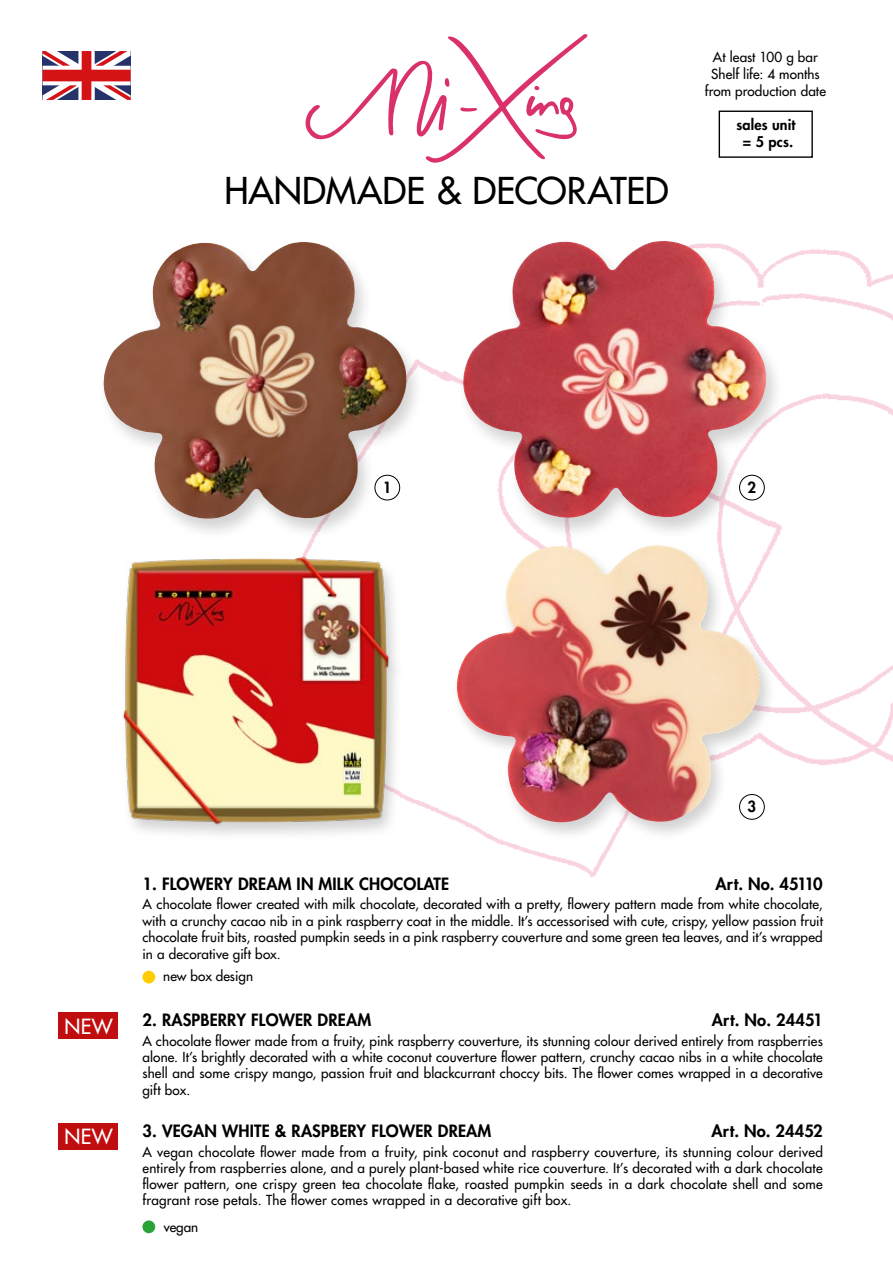
<style>
.page{position:relative;width:893px;height:1263px;background:#fff}
.page>*{position:absolute;margin:0;border:0;box-sizing:border-box;transform-origin:0 0}
.t1{font:500 36px "Futura Std";color:#000}
.t2{font:500 20.4px "Futura Std";letter-spacing:.02em;color:#fff}
.t3{font:800 16.5px "Futura Std";letter-spacing:.01em;color:#000}
.t4{font:800 15px "Futura Std";color:#000}
.t5{font:800 14.4px/17.2px "Futura Std";letter-spacing:.01em;color:#000;text-align:center}
.t6{font:500 13.5px/16.2px "Futura Std";letter-spacing:.01em;color:#000;text-align:justify}
</style>
<div class="page">
<img style="left:422px;top:249px;width:471px;height:629px">
<img style="left:123px;top:540px;width:299px;height:295px">
<div style="left:97px;top:240px;width:327px;height:300px;background:#000;opacity:.18"></div>
<img style="left:97px;top:240px;width:314px;height:283px">
<div style="left:457px;top:238px;width:327px;height:302px;background:#000;opacity:.18"></div>
<img style="left:456px;top:239px;width:314px;height:283px">
<div style="left:740px;top:475px;width:24px;height:25px;background:#fff;border-radius:50%"></div>
<div style="left:739px;top:475px;width:26px;height:25px;border:1px solid #000;border-radius:50%"></div>
<div style="left:375px;top:475px;width:25px;height:25px;background:#fff;border-radius:50%"></div>
<div style="left:375px;top:475px;width:25px;height:25px;border:1px solid #000;border-radius:50%"></div>
<div style="left:451px;top:544px;width:326px;height:298px;background:#000;opacity:.18"></div>
<img style="left:450px;top:544px;width:314px;height:283px">
<div style="left:739px;top:794px;width:25px;height:25px;background:#fff;border-radius:50%"></div>
<div style="left:739px;top:794px;width:26px;height:26px;border:1px solid #000;border-radius:50%"></div>
<svg style="left:43px;top:51px;width:88px;height:49px"></svg>
<div style="left:719px;top:111px;width:94px;height:47px;border:1px solid #000"></div>
<div style="left:58px;top:1013px;width:60px;height:26px;background:#c00d0e"></div>
<div style="left:58px;top:1124px;width:60px;height:26px;background:#c00d0e"></div>
<div style="left:142px;top:971px;width:13px;height:12px;background:#fc0;border-radius:50%"></div>
<div style="left:142px;top:1220px;width:13px;height:13px;background:#28a437;border-radius:50%"></div>
<svg style="left:305px;top:34px;width:283px;height:129px"></svg>
<h1 class="t1" style="left:224px;top:168px;width:446px">HANDMADE &amp; DECORATED</h1>
<p class="t6" style="left:705px;top:49px;width:123px;line-height:16.8px;text-align:center">At least 100 g bar<br>Shelf life: 4 months from production date</p>
<p class="t5" style="left:736px;top:116px;width:60px">sales unit = 5 pcs.</p>
<p class="t4" style="left:383px;top:478px;width:10px">1</p>
<p class="t4" style="left:747px;top:478px;width:10px">2</p>
<h2 class="t2" style="left:65px;top:1013px;width:50px">NEW</h2>
<h2 class="t2" style="left:65px;top:1124px;width:50px">NEW</h2>
<p class="t4" style="left:747px;top:797px;width:10px">3</p>
<p class="t3" style="left:142px;top:873px;width:308px">1. FLOWERY DREAM IN MILK CHOCOLATE</p>
<p class="t3" style="left:715px;top:873px;width:109px">Art. No. 45110</p>
<p class="t6" style="left:142px;top:896px;width:682px">A chocolate flower created with milk chocolate, decorated with a pretty, flowery pattern made from white chocolate, with a crunchy cacao nib in a pink raspberry coat in the middle. It’s accessorised with cute, crispy, yellow passion fruit chocolate fruit bits, roasted pumpkin seeds in a pink raspberry couverture and some green tea leaves, and it’s wrapped in a decorative gift box.</p>
<p class="t6" style="left:163px;top:968px;width:91px">new box design</p>
<p class="t3" style="left:142px;top:1010px;width:230px">2. RASPBERRY FLOWER DREAM</p>
<p class="t3" style="left:712px;top:1010px;width:113px">Art. No. 24451</p>
<p class="t6" style="left:142px;top:1033px;width:682px">A chocolate flower made from a fruity, pink raspberry couverture, its stunning colour derived entirely from raspberries alone. It’s brightly decorated with a white coconut couverture flower pattern, crunchy cacao nibs in a white chocolate shell and some crispy mango, passion fruit and blackcurrant choccy bits. The flower comes wrapped in a decorative gift box.</p>
<p class="t3" style="left:142px;top:1121px;width:350px">3. VEGAN WHITE &amp; RASPBERY FLOWER DREAM</p>
<p class="t3" style="left:712px;top:1121px;width:113px">Art. No. 24452</p>
<p class="t6" style="left:142px;top:1144px;width:682px">A vegan chocolate flower made from a fruity, pink coconut and raspberry couverture, its stunning colour derived entirely from raspberries alone, and a purely plant-based white rice couverture. It’s decorated with a dark chocolate flower pattern, one crispy green tea chocolate flake, roasted pumpkin seeds in a dark chocolate shell and some fragrant rose petals. The flower comes wrapped in a decorative gift box.</p>
<p class="t6" style="left:164px;top:1219px;width:36px">vegan</p>
</div>
